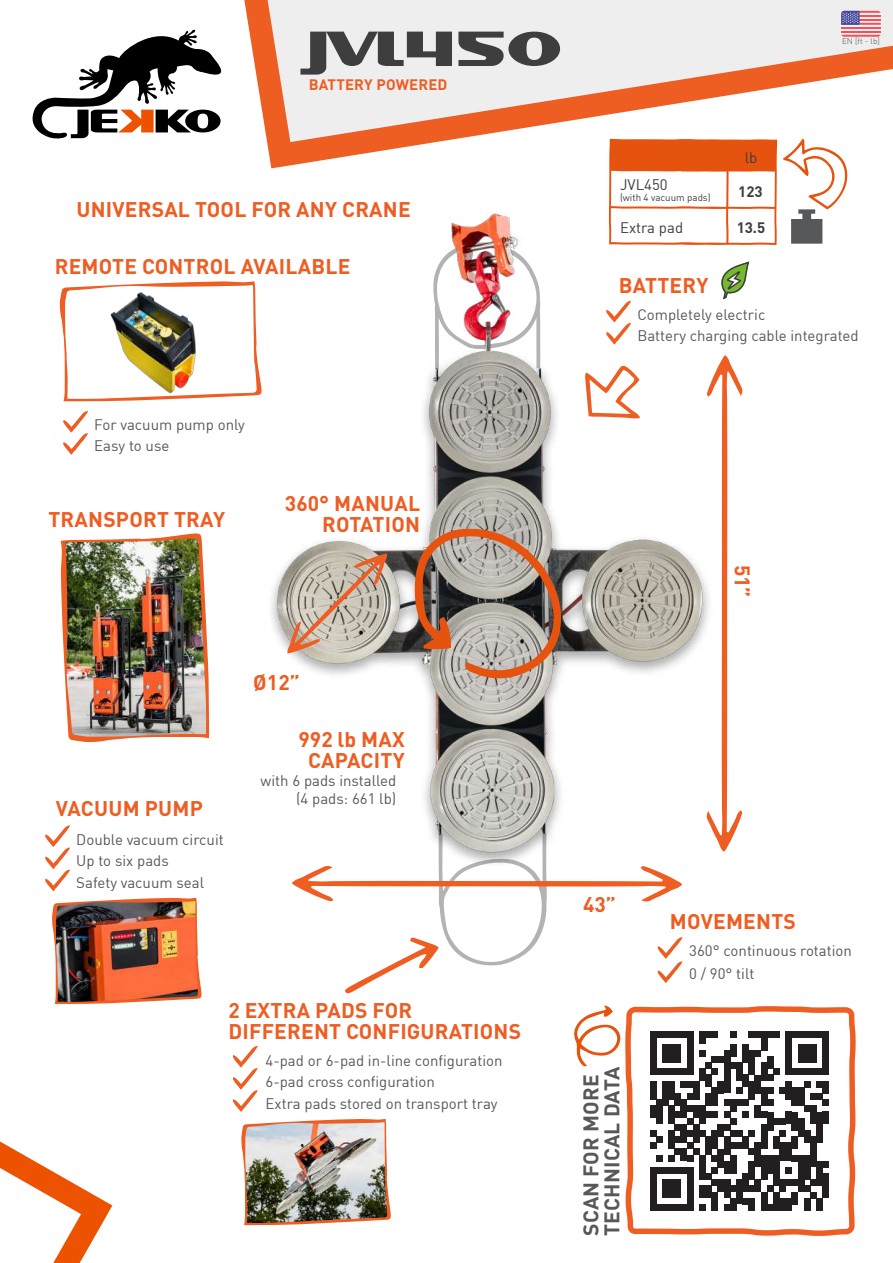
<style>
.page{position:relative;width:893px;height:1263px;background:#fff}
.page>*{position:absolute;margin:0;border:0;box-sizing:border-box;transform-origin:0 0}
.t1{font:700 21px/21px "DIN Pro";letter-spacing:.01em;color:#ee5d22}
.t2{font:700 21px/21px "DIN Pro";letter-spacing:.01em;color:#57585a}
.t3{font:15px "DIN";color:#57585a}
.t4{font:15px "DIN";color:#3e3e3f}
.t5{font:700 15px "DIN Pro";letter-spacing:.01em;color:#ee5d22}
.t6{font:700 15px "DIN Pro";color:#3e3e3f}
.t7{font:9.75px "DIN";color:#3e3e3f}
.t8{font:300 8.25px "DIN Pro";color:#4f5252}
</style>
<div class="page">
<svg style="left:32px;top:29px;width:190px;height:110px"></svg>
<img style="left:271px;top:168px;width:433px;height:716px">
<svg style="left:287px;top:553px;width:101px;height:100px;background:#c1ae9e"></svg>
<svg style="left:704px;top:355px;width:39px;height:497px"></svg>
<img style="left:241px;top:1119px;width:150px;height:106px">
<img style="left:61px;top:533px;width:148px;height:209px">
<img style="left:52px;top:898px;width:150px;height:106px">
<img style="left:60px;top:281px;width:202px;height:120px">
<svg style="left:0;top:1141px;width:112px;height:122px"></svg>
<svg style="left:606px;top:301px;width:26px;height:43px"></svg>
<svg style="left:292px;top:832px;width:391px;height:162px"></svg>
<svg style="left:63px;top:411px;width:25px;height:43px"></svg>
<svg style="left:232px;top:1046px;width:26px;height:65px"></svg>
<svg style="left:45px;top:825px;width:25px;height:66px"></svg>
<svg style="left:625px;top:1006px;width:231px;height:230px"></svg>
<svg style="left:574px;top:1005px;width:47px;height:62px"></svg>
<svg style="left:609px;top:168px;width:168px;height:77px"></svg>
<svg style="left:791px;top:168px;width:57px;height:76px"></svg>
<svg style="left:585px;top:365px;width:55px;height:54px"></svg>
<svg style="left:410px;top:524px;width:153px;height:158px;background:#a89183"></svg>
<svg style="left:721px;top:262px;width:29px;height:38px"></svg>
<svg style="left:244px;top:0;width:649px;height:168px;fill:#eeeeef"></svg>
<p class="t5" style="left:309px;top:75px;width:140px">BATTERY POWERED</p>
<h1 class="t1" style="left:76px;top:198px;width:336px">UNIVERSAL TOOL FOR ANY CRANE</h1>
<h1 class="t1" style="left:55px;top:255px;width:297px">REMOTE CONTROL AVAILABLE</h1>
<p class="t3" style="left:94px;top:415px;width:152px">For vacuum pump only</p>
<p class="t3" style="left:94px;top:436px;width:77px">Easy to use</p>
<h1 class="t1" style="left:48px;top:508px;width:178px">TRANSPORT TRAY</h1>
<h1 class="t1" style="left:285px;top:492px;width:137px;text-align:right">360° MANUAL<br>ROTATION</h1>
<h1 class="t1" style="left:56px;top:797px;width:148px">VACUUM PUMP</h1>
<p class="t3" style="left:76px;top:830px;width:149px">Double vacuum circuit</p>
<p class="t3" style="left:76px;top:851px;width:94px">Up to six pads</p>
<p class="t3" style="left:76px;top:873px;width:129px">Safety vacuum seal</p>
<h1 class="t1" style="left:253px;top:671px;width:48px">Ø12”</h1>
<h1 class="t1" style="left:299px;top:728px;width:108px;text-align:center">992 lb MAX<br>CAPACITY</h1>
<p class="t3" style="left:296px;top:789px;width:102px">(4 pads: 661 lb)</p>
<p class="t3" style="left:261px;top:771px;width:137px">with 6 pads installed</p>
<h1 class="t1" style="left:228px;top:999px;width:294px">2 EXTRA PADS FOR<br>DIFFERENT CONFIGURATIONS</h1>
<p class="t3" style="left:266px;top:1051px;width:239px">4-pad or 6-pad in-line configuration</p>
<p class="t3" style="left:266px;top:1072px;width:171px">6-pad cross configuration</p>
<p class="t3" style="left:266px;top:1094px;width:234px">Extra pads stored on transport tray</p>
<p class="t4" style="left:620px;top:176px;width:49px">JVL450</p>
<p class="t7" style="left:620px;top:191px;width:92px">(with 4 vacuum pads)</p>
<p class="t4" style="left:620px;top:218px;width:65px">Extra pad</p>
<h1 class="t1" style="left:619px;top:274px;width:91px">BATTERY</h1>
<p class="t4" style="left:745px;top:148px;width:14px">lb</p>
<p class="t6" style="left:738px;top:181px;width:26px">123</p>
<p class="t6" style="left:737px;top:218px;width:30px">13.5</p>
<p class="t3" style="left:637px;top:305px;width:130px">Completely electric</p>
<p class="t8" style="left:842px;top:36px;width:39px">EN [ft - lb]</p>
<p class="t3" style="left:637px;top:326px;width:223px">Battery charging cable integrated</p>
<h1 class="t1" style="left:754px;top:564px;width:34px;rotate:90deg">51”</h1>
<h1 class="t1" style="left:583px;top:893px;width:34px">43”</h1>
<h1 class="t2" style="left:580px;top:1236px;width:170px;rotate:-90deg">SCAN FOR MORE<br>TECHNICAL DATA</h1>
<h1 class="t1" style="left:670px;top:910px;width:128px">MOVEMENTS</h1>
<p class="t3" style="left:689px;top:941px;width:164px">360° continuous rotation</p>
<p class="t3" style="left:689px;top:964px;width:67px">0 / 90° tilt</p>
</div>
